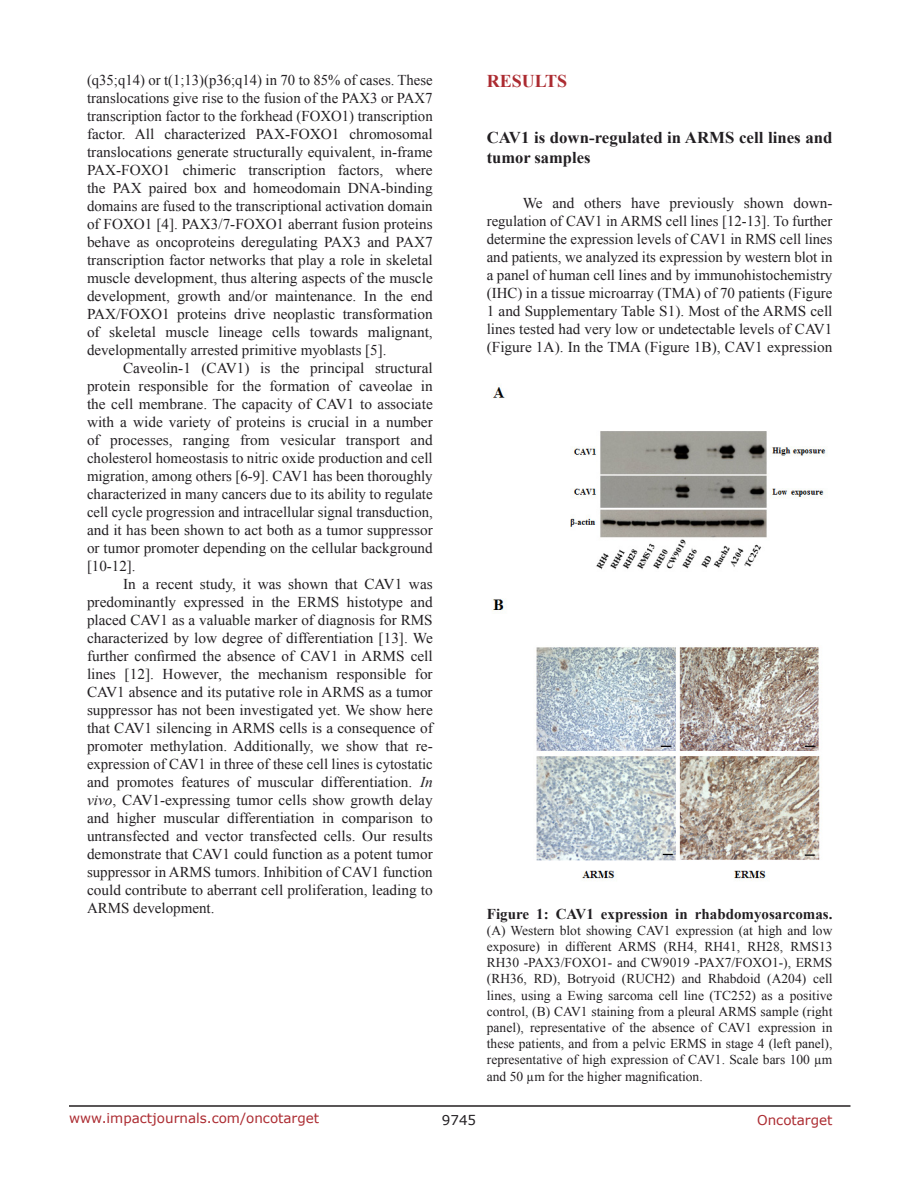
<style>
.page{position:relative;width:918px;height:1188px;background:#fff}
.page>*{position:absolute;margin:0;border:0;box-sizing:border-box;transform-origin:0 0}
.Heading{font:700 18px "Times New Roman";color:#ac2b31}
.SubHeading{font:700 16.5px/19.8px "Times New Roman";color:#221f22}
.BodyText{font:15px/18px "Times New Roman";color:#221f22;text-align:justify}
.FigureText{font:700 15px "Times New Roman";color:#221f22}
.FigureText-2{font:13.5px/16.2px "Times New Roman";color:#221f22;text-align:justify}
.t1{font:13.5px "Verdana";color:#ac2b31}
.t2{font:13.5px "Verdana";color:#221f22}
.s1{font-style:italic}
.s2{color:#231f20}
</style>
<div class="page">
<hr style="left:69px;top:1105px;width:781px;height:2px;background:#231f20">
<img style="left:492px;top:387px;width:334px;height:494px">
<p class="BodyText" style="left:87px;top:71px;width:347px">(q35;q14) or t(1;13)(p36;q14) in 70 to 85% of cases. These translocations give rise to the fusion of the PAX3 or PAX7 transcription factor to the forkhead (FOXO1) transcription factor. All characterized PAX-FOXO1 chromosomal translocations generate structurally equivalent, in-frame PAX-FOXO1 chimeric transcription factors, where the PAX paired box and homeodomain DNA-binding domains are fused to the transcriptional activation domain of FOXO1 [4]. PAX3/7-FOXO1 aberrant fusion proteins behave as oncoproteins deregulating PAX3 and PAX7 transcription factor networks that play a role in skeletal muscle development, thus altering aspects of the muscle development, growth and/or maintenance. In the end PAX/FOXO1 proteins drive neoplastic transformation of skeletal muscle lineage cells towards malignant, developmentally arrested primitive myoblasts [5].</p>
<p class="BodyText" style="left:87px;top:359px;width:347px;text-indent:36px">Caveolin-1 (CAV1) is the principal structural protein responsible for the formation of caveolae in the cell membrane. The capacity of CAV1 to associate with a wide variety of proteins is crucial in a number of processes, ranging from vesicular transport and cholesterol homeostasis to nitric oxide production and cell migration, among others [6-9]. CAV1 has been thoroughly characterized in many cancers due to its ability to regulate cell cycle progression and intracellular signal transduction, and it has been shown to act both as a tumor suppressor or tumor promoter depending on the cellular background [10-12].</p>
<p class="BodyText" style="left:87px;top:575px;width:347px;text-indent:36px">In a recent study, it was shown that CAV1 was predominantly expressed in the ERMS histotype and placed CAV1 as a valuable marker of diagnosis for RMS characterized by low degree of differentiation [13]. We further confirmed the absence of CAV1 in ARMS cell lines [12]. However, the mechanism responsible for CAV1 absence and its putative role in ARMS as a tumor suppressor has not been investigated yet. We show here that CAV1 silencing in ARMS cells is a consequence of promoter methylation. Additionally, we show that re&shy;expression of CAV1 in three of these cell lines is cytostatic and promotes features of muscular differentiation. <span class="s1">In vivo</span>, CAV1-expressing <span class="s2">tumor</span> cells show growth delay and higher muscular differentiation in comparison to untransfected and vector transfected cells. Our results demonstrate that CAV1 could function as a potent <span class="s2">tumor suppressor</span> in ARMS tumors. Inhibition of CAV1 function could contribute to aberrant cell proliferation, leading to A<span class="s2">RMS</span> development.</p>
<p class="Heading" style="left:487px;top:69px;width:82px">RESULTS</p>
<p class="SubHeading" style="left:487px;top:127px;width:347px">CAV1 is down-regulated in ARMS cell lines and tumor samples</p>
<p class="BodyText" style="left:487px;top:194px;width:347px;text-indent:36px">We and others have previously shown down&shy;regulation of CAV1 in ARMS cell lines [12-13]. To further determine the expression levels of CAV1 in RMS cell lines and patients, we analyzed its expression by western blot in a panel of human cell lines and by immunohistochemistry (IHC) in a tissue microarray (TMA) of 70 patients (Figure 1 and Supplementary Table S1). Most of the ARMS cell lines tested had very low or undetectable levels of CAV1 (Figure 1A). In the TMA (Figure 1B), CAV1 expression</p>
<p class="FigureText" style="left:487px;top:903px;width:347px">Figure 1: CAV1 expression in rhabdomyosarcomas.</p>
<p class="FigureText-2" style="left:487px;top:922px;width:347px">(A) Western blot showing CAV1 expression (at high and low exposure) in different ARMS (RH4, RH41, RH28, RMS13<br>RH30 -PAX3/FOXO1- and CW9019 -PAX7/FOXO1-), ERMS (RH36, RD), Botryoid (RUCH2) and Rhabdoid (A204) cell lines, using a Ewing sarcoma cell line (TC252) as a positive control, (B) CAV1 staining from a pleural ARMS sample (right panel), representative of the absence of CAV1 expression in these patients, and from a pelvic ERMS in stage 4 (left panel), representative of high expression of CAV1. Scale bars 100 µm and 50 µm for the higher magnification.</p>
<p class="t1" style="left:69px;top:1109px;width:252px">www.impactjournals.com/oncotarget</p>
<p class="t2" style="left:442px;top:1111px;width:36px">9745</p>
<p class="t1" style="left:757px;top:1111px;width:77px">Oncotarget</p>
</div>
